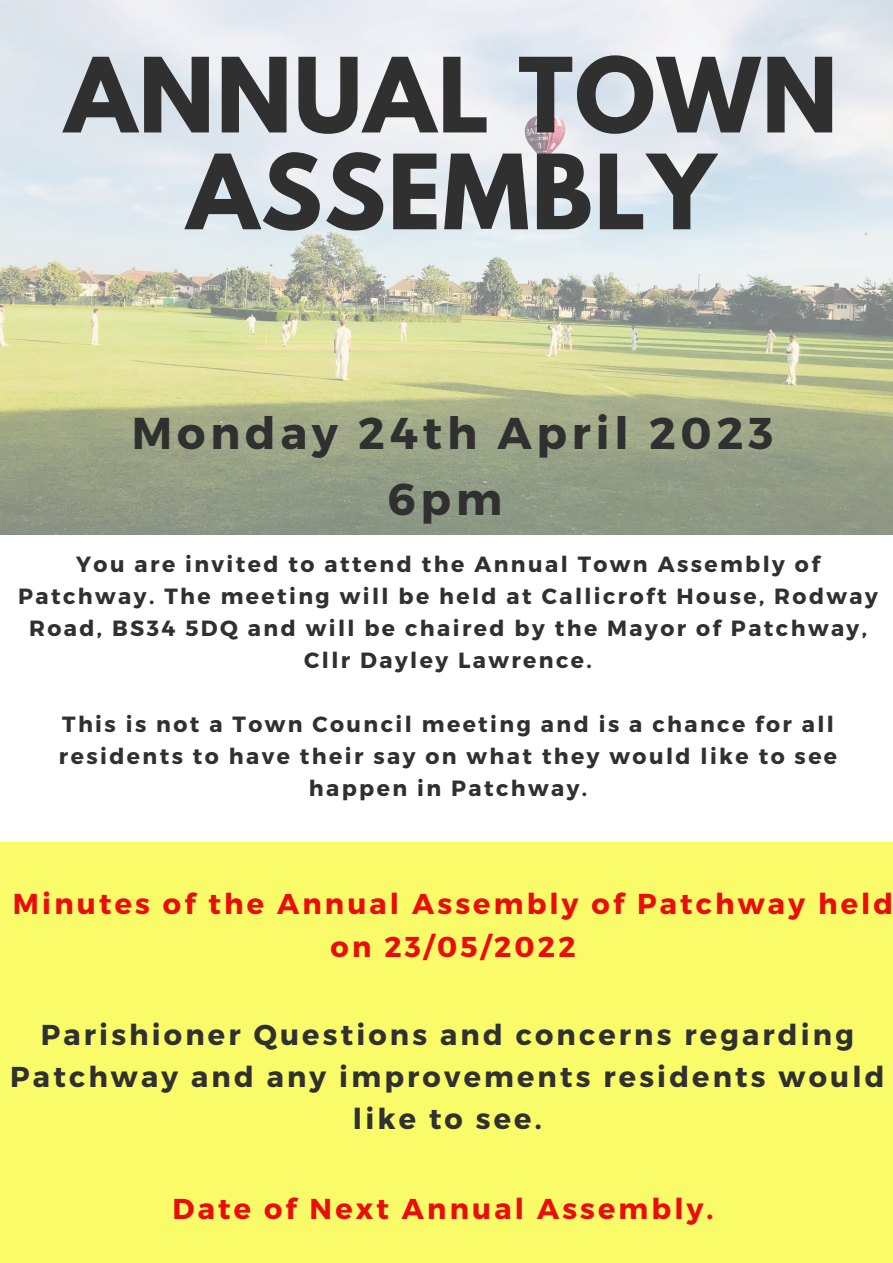
<style>
.page{position:relative;width:893px;height:1263px;background:#fff}
.page>*{position:absolute;margin:0;border:0;box-sizing:border-box;transform-origin:0 0}
.t1{font:700 91.72px/96.8px "League Spartan";letter-spacing:.02em;color:#303030;text-align:center}
.t2{font:700 44.47px/65.8px "Montserrat";letter-spacing:.11em;color:#303030;text-align:center}
.t3{font:700 28.72px/42.2px "Montserrat";letter-spacing:.11em;color:#303030;text-align:center}
.t4{font:700 28.72px/42.2px "Montserrat";letter-spacing:.11em;color:#e90d0d;text-align:center}
.t5{font:700 21.98px/32.1px "Montserrat";letter-spacing:.11em;color:#303030;text-align:center}
</style>
<div class="page">
<div style="left:0;top:842px;width:893px;height:132px;background:#f9fb68"></div>
<div style="left:0;top:1166px;width:893px;height:97px;background:#f9fb68"></div>
<div style="left:0;top:1032px;width:893px;height:133px;background:#f9fb68"></div>
<div style="left:0;top:966px;width:893px;height:133px;background:#f9fb68"></div>
<img style="left:0;top:0;width:893px;height:534px">
<h1 class="t1" style="left:65px;top:59px;width:774px">ANNUAL TOWN<br>ASSEMBLY</h1>
<h2 class="t2" style="left:132px;top:398px;width:643px">Monday 24th April 2023<br>6pm</h2>
<p class="t5" style="left:18px;top:547px;width:861px">You are invited to attend the Annual Town Assembly of Patchway. The meeting will be held at Callicroft House, Rodway Road, BS34 5DQ and will be chaired by the Mayor of Patchway, Cllr Dayley Lawrence.</p>
<p class="t5" style="left:59px;top:707px;width:780px">This is not a Town Council meeting and is a chance for all residents to have their say on what they would like to see happen in Patchway.</p>
<h3 class="t4" style="left:13px;top:881px;width:881px">Minutes of the Annual Assembly of Patchway held on 23/05/2022</h3>
<h3 class="t3" style="left:10px;top:1012px;width:875px">Parishioner Questions and concerns regarding<br>Patchway and any improvements residents would like to see.</h3>
<h3 class="t4" style="left:172px;top:1186px;width:542px">Date of Next Annual Assembly.</h3>
</div>
